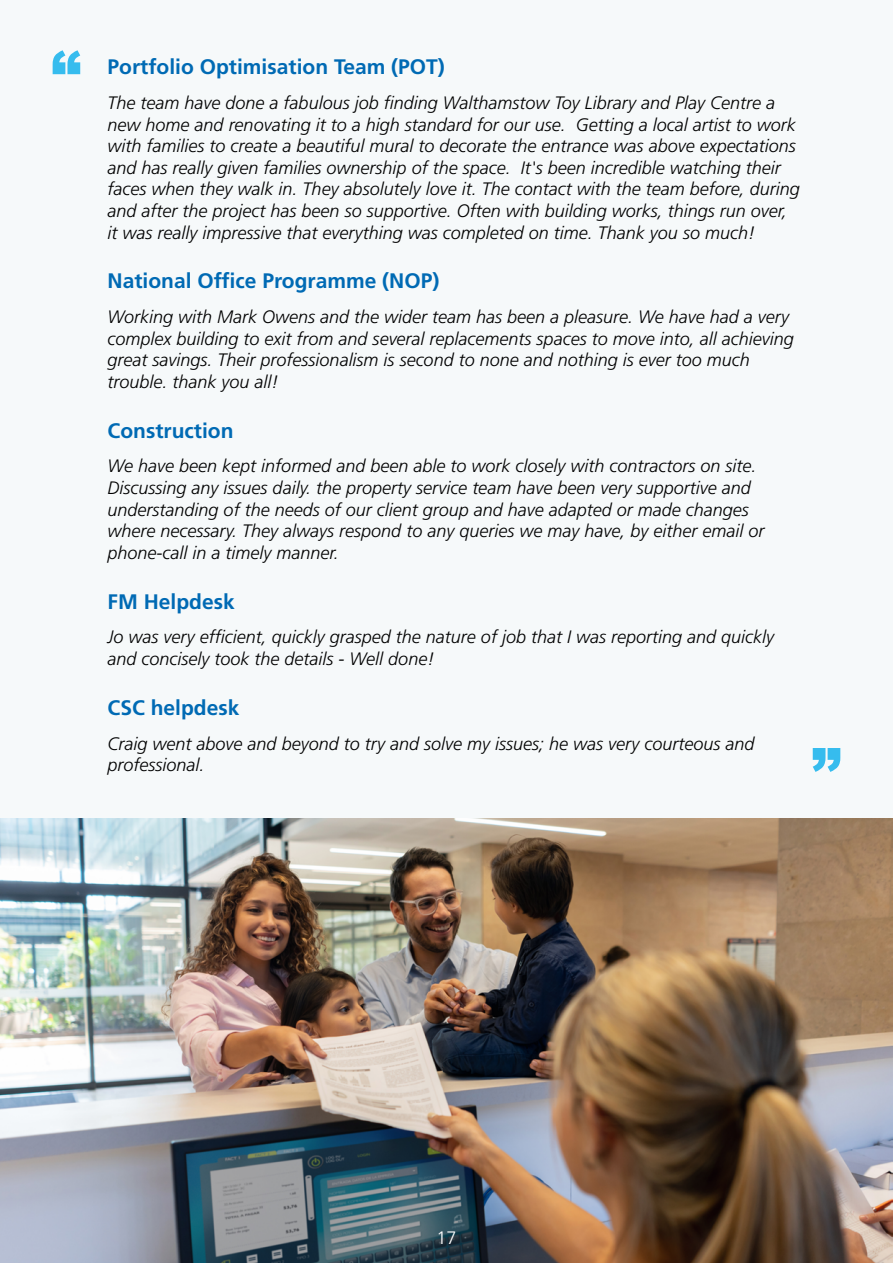
<style>
.page{position:relative;width:893px;height:1263px;background:#fff}
.page>*{position:absolute;margin:0;border:0;box-sizing:border-box;transform-origin:0 0}
.t1{font:900 60px "Arial";color:#36bcee}
.t2{font:700 21px "Frutiger LT Std";color:#006ab4}
.t3{font:italic 300 18px/21.6px "Frutiger LT Std";color:#000}
.t4{font:300 18px "Frutiger LT Std";color:#fff}
</style>
<div class="page">
<div style="left:0;top:0;width:892px;height:827px;background:#f6f9fa"></div>
<img style="left:0;top:819px;width:893px;height:444px">
<h1 class="t1" style="left:51px;top:29px;width:31px">“</h1>
<p class="t2" style="left:108px;top:54px;width:339px">Portfolio Optimisation Team (POT)</p>
<p class="t3" style="left:108px;top:92px;width:694px">The team have done a fabulous job finding Walthamstow Toy Library and Play Centre a new home and renovating it to a high standard for our use. Getting a local artist to work with families to create a beautiful mural to decorate the entrance was above expectations and has really given families ownership of the space. It's been incredible watching their faces when they walk in. They absolutely love it. The contact with the team before, during and after the project has been so supportive. Often with building works, things run over, it was really impressive that everything was completed on time. Thank you so much!</p>
<p class="t2" style="left:108px;top:269px;width:333px">National Office Programme (NOP)</p>
<p class="t3" style="left:108px;top:306px;width:688px">Working with Mark Owens and the wider team has been a pleasure. We have had a very complex building to exit from and several replacements spaces to move into, all achieving great savings. Their professionalism is second to none and nothing is ever too much trouble. thank you all!</p>
<p class="t2" style="left:108px;top:418px;width:127px">Construction</p>
<p class="t3" style="left:108px;top:456px;width:658px">We have been kept informed and been able to work closely with contractors on site.<br>Discussing any issues daily. the property service team have been very supportive and understanding of the needs of our client group and have adapted or made changes where necessary. They always respond to any queries we may have, by either email or phone-call in a timely manner.</p>
<p class="t2" style="left:108px;top:589px;width:129px">FM Helpdesk</p>
<p class="t3" style="left:108px;top:627px;width:668px">Jo was very efficient, quickly grasped the nature of job that I was reporting and quickly and concisely took the details - Well done!</p>
<p class="t2" style="left:108px;top:695px;width:133px">CSC helpdesk</p>
<p class="t3" style="left:108px;top:733px;width:648px">Craig went above and beyond to try and solve my issues; he was very courteous and professional.</p>
<h1 class="t1" style="left:842px;top:793px;width:31px;rotate:-180deg">“</h1>
<p class="t4" style="left:436px;top:1227px;width:22px">17</p>
</div>
